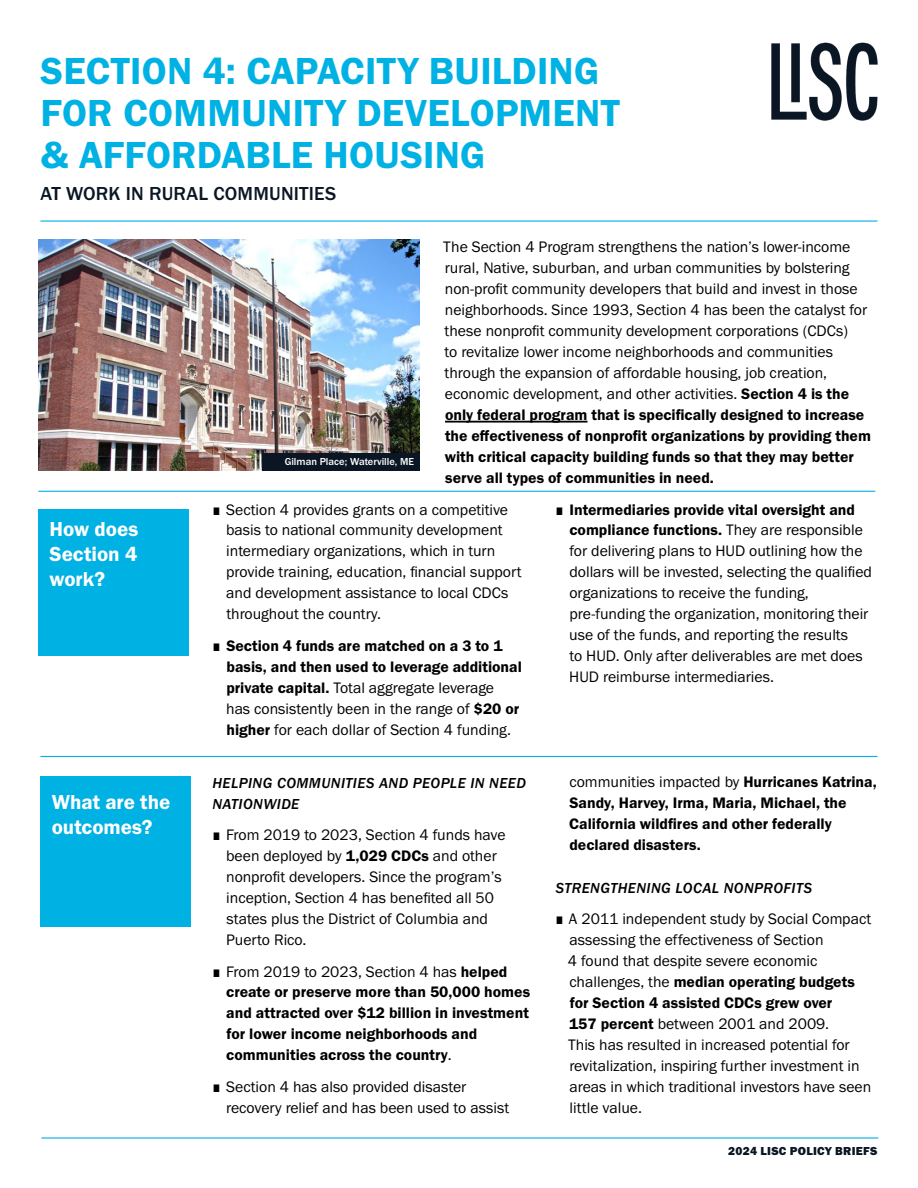
<style>
.page{position:relative;width:918px;height:1188px;background:#fff}
.page>*{position:absolute;margin:0;border:0;box-sizing:border-box;transform-origin:0 0}
.t1{font:39px/42px "Franklin Gothic URW Dem";letter-spacing:.01em;color:#00b1e4}
.t2{font:21px/25.5px "Franklin Gothic URW Dem";letter-spacing:-.005em;color:#fff;text-align:justify}
.t3{font:500 19.5px "Franklin Gothic URW";letter-spacing:.01em;color:#0a1624}
.t4{font:15.75px/21px "Franklin Gothic URW Boo";color:#000}
.t5{font:15.75px/21px "Franklin Gothic URW Dem";color:#000}
.t6{font:15px/21px "Franklin Gothic URW Med Ita";letter-spacing:.03em;color:#000}
.t7{font:12px "Franklin Gothic URW Hea";letter-spacing:.02em;color:#0a1624}
.t8{font:500 10.5px "Franklin Gothic URW";color:#fff}
.s1{font-family:"Franklin Gothic URW Dem"}
.s2{font-size:11.25px}
.s3{font-family:"Franklin Gothic URW Boo";font-size:11.25px}
.s4{font-family:"Franklin Gothic URW Boo"}
</style>
<div class="page">
<img style="left:771px;top:42px;width:107px;height:79px">
<img style="left:38px;top:240px;width:381px;height:231px">
<div style="left:262px;top:453px;width:157px;height:18px;background:#0a1624"></div>
<hr style="left:41px;top:1137px;width:837px;height:2px;background:#00b1e4">
<div style="left:38px;top:509px;width:151px;height:146px;background:#00b1e4"></div>
<hr style="left:38px;top:491px;width:837px;height:1px;background:#00b1e4">
<div style="left:40px;top:777px;width:151px;height:150px;background:#00b1e4"></div>
<hr style="left:40px;top:756px;width:838px;height:1px;background:#00b1e4">
<hr style="left:445px;top:421px;width:143px;height:2px;background:#000">
<hr style="left:40px;top:220px;width:838px;height:2px;background:#00b1e4">
<h1 class="t1" style="left:40px;top:49px;width:581px">SECTION 4: CAPACITY BUILDING<br>FOR COMMUNITY DEVELOPMENT &amp; AFFORDABLE HOUSING</h1>
<p class="t3" style="left:40px;top:181px;width:297px">AT WORK IN RURAL COMMUNITIES</p>
<h2 class="t2" style="left:50px;top:515px;width:90px">How does Section 4 work?</h2>
<h2 class="t2" style="left:52px;top:788px;width:120px">What are the outcomes?</h2>
<p class="t8" style="left:285px;top:455px;width:131px">Gilman Place; Waterville, ME</p>
<p class="t4" style="left:443px;top:236px;width:426px">The Section 4 Program strengthens the nation’s lower-income rural, Native, suburban, and urban communities by bolstering non-profit community developers that build and invest in those neighborhoods. Since 1993, Section 4 has been the catalyst for these nonprofit community development corporations (CDCs)<br>to revitalize lower income neighborhoods and communities through the expansion of affordable housing, job creation, economic development, and other activities. <span class="s1">Section 4 is the</span></p>
<p class="t5" style="left:445px;top:404px;width:428px">only federal program that is specifically designed to increase the effectiveness of nonprofit organizations by providing them with critical capacity building funds so that they may better serve all types of communities in need.</p>
<p class="t4" style="left:226px;top:498px;width:297px;text-indent:-13px"><span class="s2">■</span> Section 4 provides grants on a competitive basis to national community development intermediary organizations, which in turn provide training, education, financial support and development assistance to local CDCs throughout the country.</p>
<p class="t5" style="left:226px;top:635px;width:297px;text-indent:-14px"><span class="s3">■</span> Section 4 funds are matched on a 3 to 1 basis, and then used to leverage additional</p>
<p class="t4" style="left:226px;top:677px;width:295px"><span class="s1">private capital.</span> Total aggregate leverage has consistently been in the range of <span class="s1">$20 or higher</span> for each dollar of Section 4 funding.</p>
<p class="t6" style="left:212px;top:772px;width:315px">HELPING COMMUNITIES AND PEOPLE IN NEED<br>NATIONWIDE</p>
<p class="t4" style="left:226px;top:824px;width:281px;text-indent:-13px"><span class="s2">■</span> From 2019 to 2023, Section 4 funds have been deployed by <span class="s1">1,029 CDCs</span> and other nonprofit developers. Since the program’s inception, Section 4 has benefited all 50 states plus the District of Columbia and Puerto Rico.</p>
<p class="t4" style="left:213px;top:960px;width:296px"><span class="s2">■</span> From 2019 to 2023, Section 4 has <span class="s1">helped</span></p>
<p class="t5" style="left:226px;top:981px;width:305px">create or preserve more than 50,000 homes and attracted over $12 billion in investment for lower income neighborhoods and communities across the country<span class="s4">.</span></p>
<p class="t4" style="left:226px;top:1076px;width:285px;text-indent:-13px"><span class="s2">■</span> Section 4 has also provided disaster recovery relief and has been used to assist</p>
<p class="t5" style="left:569px;top:498px;width:295px;text-indent:-14px"><span class="s3">■</span> Intermediaries provide vital oversight and compliance functions. <span class="s4">They are responsible</span></p>
<p class="t4" style="left:569px;top:540px;width:304px">for delivering plans to HUD outlining how the dollars will be invested, selecting the qualified organizations to receive the funding, pre-funding the organization, monitoring their use of the funds, and reporting the results<br>to HUD. Only after deliverables are met does HUD reimburse intermediaries.</p>
<p class="t4" style="left:569px;top:771px;width:309px">communities impacted by <span class="s1">Hurricanes Katrina,</span></p>
<p class="t5" style="left:569px;top:792px;width:279px">Sandy, Harvey, Irma, Maria, Michael, the<br>California wildfires and other federally declared disasters.</p>
<p class="t6" style="left:556px;top:877px;width:258px">STRENGTHENING LOCAL NONPROFITS</p>
<p class="t4" style="left:568px;top:908px;width:305px;text-indent:-12px"><span class="s2">■</span> A 2011 independent study by Social Compact assessing the effectiveness of Section<br>4 found that despite severe economic</p>
<p class="t5" style="left:569px;top:971px;width:287px"><span class="s4">challenges, the</span> median operating budgets for Section 4 assisted CDCs grew over</p>
<p class="t4" style="left:568px;top:1013px;width:305px"><span class="s1">157 percent</span> between 2001 and 2009.<br>This has resulted in increased potential for revitalization, inspiring further investment in areas in which traditional investors have seen little value.</p>
<p class="t7" style="left:728px;top:1143px;width:151px">2024 LISC POLICY BRIEFS</p>
</div>
